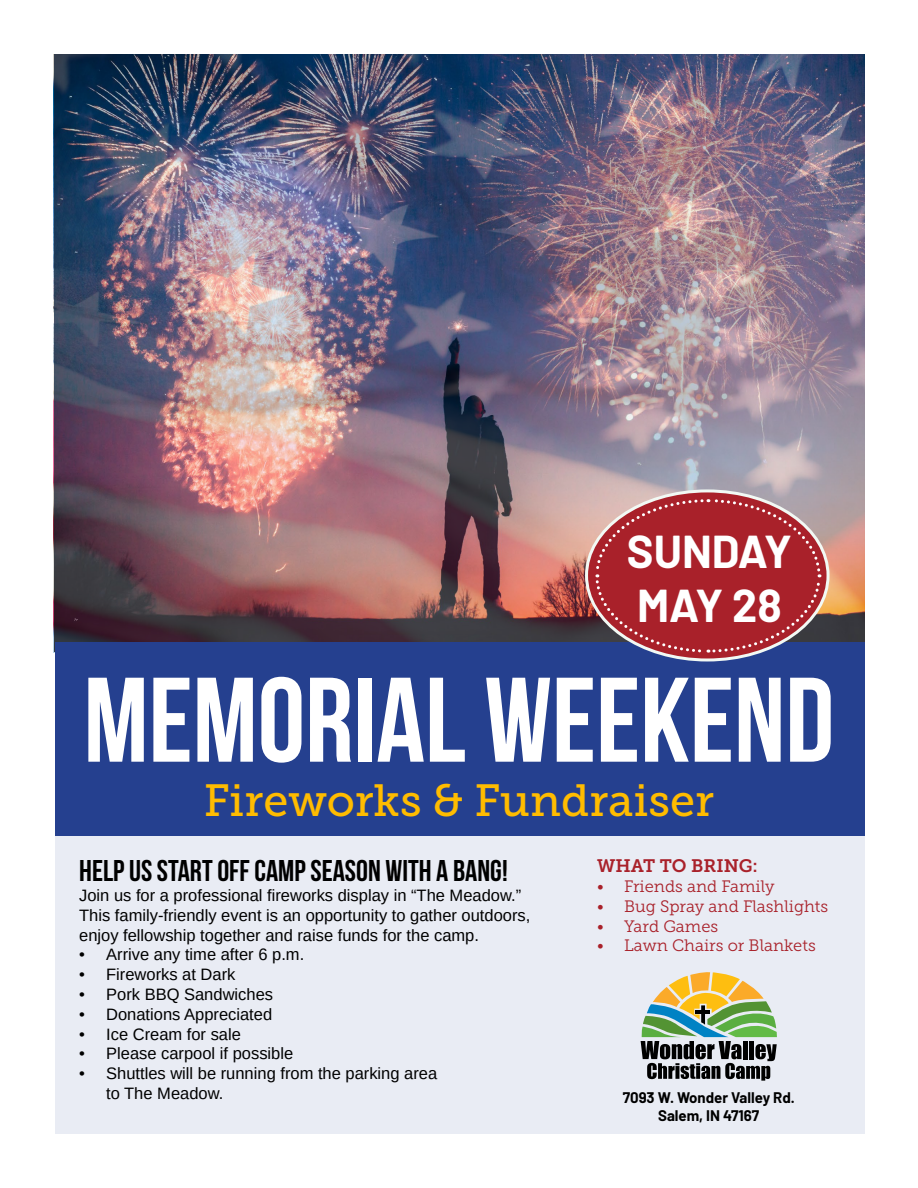
<style>
.page{position:relative;width:918px;height:1188px;background:#fff}
.page>*{position:absolute;margin:0;border:0;box-sizing:border-box;transform-origin:0 0}
.t1{font:120px "Bebas Neue";color:#fff}
.t2{font:45px "Museo Slab 500";color:#ffbc00}
.t3{font:700 45px/54px "Barlow";letter-spacing:-.005em;color:#fff}
.t4{font:30px "Bebas Neue";color:#000}
.t5{font:18px "Museo Slab 700";color:#a9212a}
.t6{font:16.5px/19.8px "Arimo";color:#000}
.t7{font:16.5px "Museo Slab 300";color:#a9212a}
.t8{font:700 15px/18px "Barlow";color:#000;text-align:center}
</style>
<div class="page">
<div style="left:55px;top:836px;width:810px;height:298px;background:#e9ecf4"></div>
<img style="left:54px;top:54px;width:810px;height:598px">
<div style="left:55px;top:642px;width:810px;height:194px;background:#25408f"></div>
<svg style="left:641px;top:972px;width:136px;height:109px"></svg>
<svg style="left:587px;top:491px;width:241px;height:169px"></svg>
<svg style="left:594px;top:498px;width:228px;height:156px;background:#a6353f"></svg>
<h2 class="t3" style="left:627px;top:521px;width:166px">SUNDAY<br>MAY 28</h2>
<h1 class="t1" style="left:84px;top:654px;width:752px">MEMORIAL WEEKEND</h1>
<h2 class="t2" style="left:204px;top:775px;width:512px">Fireworks &amp; Fundraiser</h2>
<h3 class="t4" style="left:79px;top:854px;width:430px">HELP US START OFF CAMP SEASON WITH A BANG!</h3>
<p class="t6" style="left:79px;top:885px;width:453px">Join us for a professional fireworks display in “The Meadow.”<br>This family-friendly event is an opportunity to gather outdoors, enjoy fellowship together and raise funds for the camp.</p>
<p class="t6" style="left:79px;top:945px;width:227px">• Arrive any time after 6 p.m.</p>
<p class="t6" style="left:79px;top:965px;width:158px">• Fireworks at Dark</p>
<p class="t6" style="left:79px;top:984px;width:195px">• Pork BBQ Sandwiches</p>
<p class="t6" style="left:79px;top:1004px;width:195px">• Donations Appreciated</p>
<p class="t6" style="left:79px;top:1024px;width:163px">• Ice Cream for sale</p>
<p class="t6" style="left:79px;top:1044px;width:216px">• Please carpool if possible</p>
<p class="t6" style="left:106px;top:1064px;width:333px;text-indent:-27px">• Shuttles will be running from the parking area to The Meadow.</p>
<p class="t5" style="left:597px;top:856px;width:162px">WHAT TO BRING:</p>
<p class="t7" style="left:597px;top:877px;width:179px">• Friends and Family</p>
<p class="t7" style="left:597px;top:897px;width:233px">• Bug Spray and Flashlights</p>
<p class="t7" style="left:597px;top:917px;width:123px">• Yard Games</p>
<p class="t7" style="left:597px;top:937px;width:220px">• Lawn Chairs or Blankets</p>
<p class="t8" style="left:623px;top:1087px;width:174px">7093 W. Wonder Valley Rd.<br>Salem, IN 47167</p>
</div>
